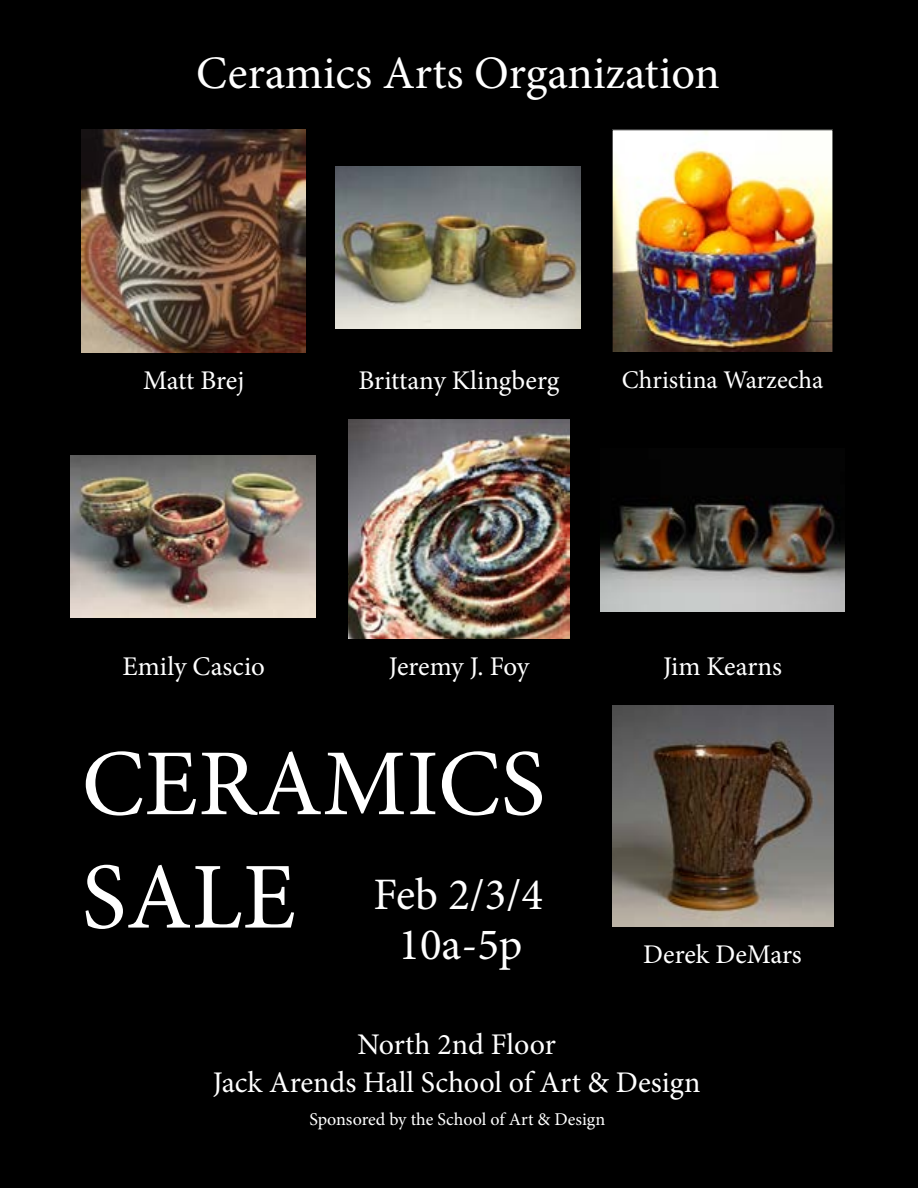
<style>
.page{position:relative;width:918px;height:1188px;background:#fff}
.page>*{position:absolute;margin:0;border:0;box-sizing:border-box;transform-origin:0 0}
.t1{font:94.5px "Minion Pro";color:#fff}
.t2{font:46.5px "Minion Pro";color:#fff}
.t3{font:45px "Minion Pro";color:#fff}
.t4{font:30px "Minion Pro";color:#fff}
.t5{font:27px "Minion Pro";letter-spacing:-.005em;color:#fff}
.t6{font:25.5px "Minion Pro";color:#fff}
.t7{font:18px "Minion Pro";color:#fff}
.s1{font-size:94.5px}
</style>
<div class="page">
<div style="left:1px;top:1px;width:916px;height:1186px;background:#000"></div>
<img style="left:336px;top:166px;width:245px;height:163px">
<img style="left:614px;top:132px;width:217px;height:219px">
<div style="left:612px;top:130px;width:221px;height:223px;border:1px solid #000"></div>
<img style="left:348px;top:419px;width:222px;height:220px">
<img style="left:82px;top:130px;width:223px;height:223px">
<img style="left:71px;top:455px;width:245px;height:163px">
<img style="left:600px;top:496px;width:245px;height:115px">
<img style="left:612px;top:705px;width:221px;height:222px">
<h2 class="t2" style="left:196px;top:42px;width:525px">Ceramics Arts Organization</h2>
<p class="t5" style="left:359px;top:362px;width:202px">Brittany Klingberg</p>
<p class="t5" style="left:143px;top:362px;width:102px">Matt Brej</p>
<p class="t6" style="left:622px;top:363px;width:203px">Christina Warzecha</p>
<p class="t5" style="left:123px;top:649px;width:144px">Emily Cascio</p>
<p class="t5" style="left:389px;top:649px;width:142px">Jeremy J. Foy</p>
<h1 class="t1" style="left:82px;top:721px;width:465px">CERAMICS</h1>
<h3 class="t3" style="left:82px;top:864px;width:463px"><span class="s1">SALE</span> Feb 2/3/4</h3>
<h3 class="t3" style="left:398px;top:915px;width:126px">10a-5p</h3>
<p class="t4" style="left:357px;top:1024px;width:200px">North 2nd Floor</p>
<p class="t5" style="left:663px;top:649px;width:120px">Jim Kearns</p>
<p class="t5" style="left:643px;top:936px;width:160px">Derek DeMars</p>
<p class="t4" style="left:213px;top:1062px;width:489px">Jack Arends Hall School of Art &amp; Design</p>
<p class="t7" style="left:309px;top:1107px;width:297px">Sponsored by the School of Art &amp; Design</p>
</div>
